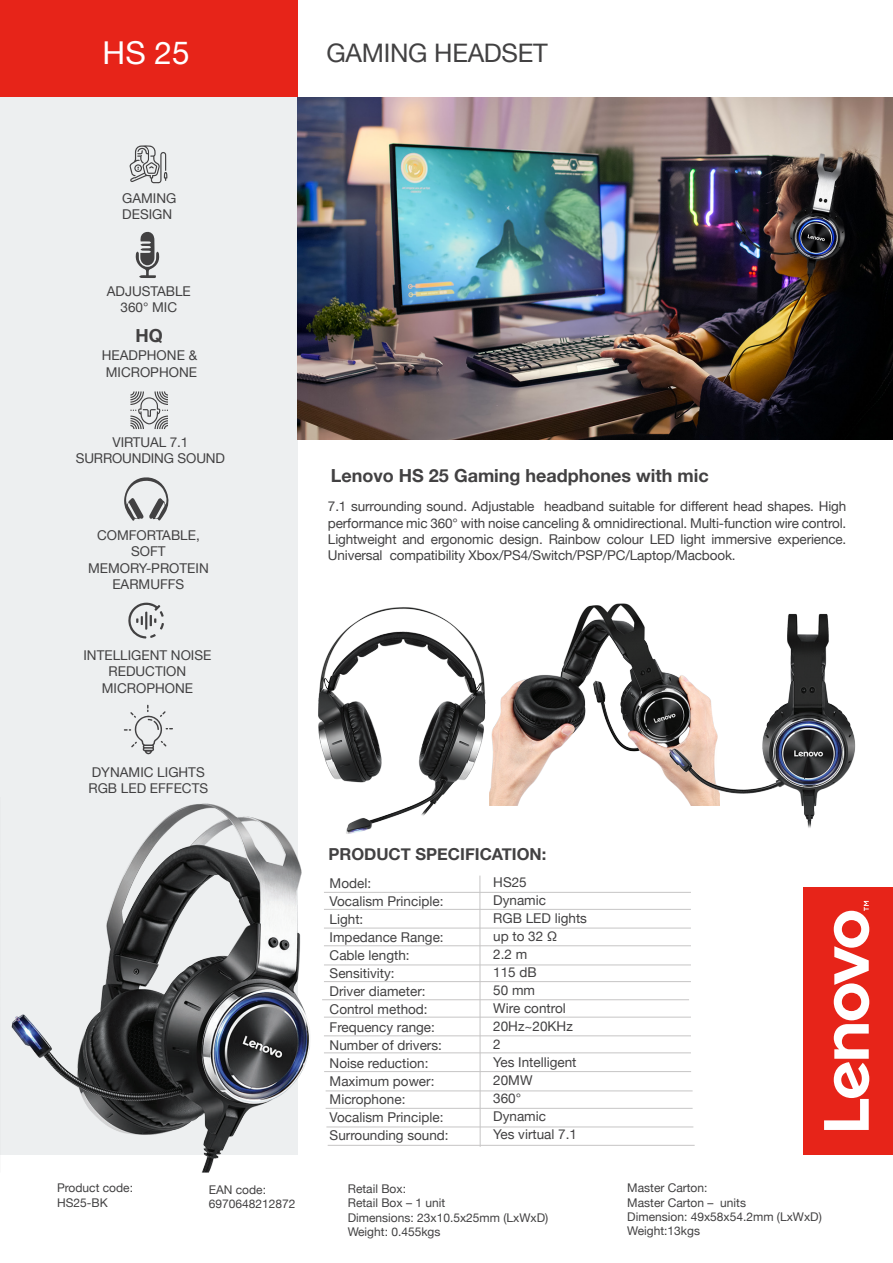
<style>
.page{position:relative;width:893px;height:1263px;background:#fff}
.page>*{position:absolute;margin:0;border:0;box-sizing:border-box;transform-origin:0 0}
.t1{font:31.5px "Helvetica Neue";color:#fff}
.t2{font:25.5px "Helvetica Neue";letter-spacing:-.01em;color:#424142}
.t3{font:700 18px "Helvetica Neue";color:#424142}
.t4{font:700 16.5px "Helvetica Neue";color:#424142}
.t5{font:13.5px/18px "Helvetica Neue";color:#424142}
.t6{font:12px/14.4px "Helvetica Neue";color:#424142}
</style>
<div class="page">
<div style="left:0;top:0;width:298px;height:98px;background:#e72419"></div>
<div style="left:804px;top:887px;width:89px;height:268px;background:#e72419"></div>
<svg style="left:824px;top:901px;width:45px;height:229px"></svg>
<div style="left:0;top:98px;width:298px;height:1057px;background:#edeff0"></div>
<hr style="left:324px;top:892px;width:367px;height:1px;background:#c6c5c5">
<hr style="left:480px;top:875px;width:1px;height:272px;background:#c6c5c5">
<hr style="left:324px;top:909px;width:367px;height:1px;background:#c6c5c5">
<hr style="left:324px;top:928px;width:367px;height:1px;background:#c6c5c5">
<hr style="left:324px;top:945px;width:367px;height:1px;background:#c6c5c5">
<hr style="left:324px;top:964px;width:367px;height:1px;background:#c6c5c5">
<hr style="left:324px;top:981px;width:367px;height:1px;background:#c6c5c5">
<hr style="left:324px;top:1017px;width:367px;height:1px;background:#c6c5c5">
<hr style="left:322px;top:999px;width:367px;height:1px;background:#c6c5c5">
<hr style="left:324px;top:1035px;width:367px;height:1px;background:#c6c5c5">
<hr style="left:324px;top:1052px;width:367px;height:1px;background:#c6c5c5">
<hr style="left:324px;top:1071px;width:367px;height:1px;background:#c6c5c5">
<hr style="left:326px;top:1090px;width:367px;height:1px;background:#c6c5c5">
<hr style="left:326px;top:1108px;width:367px;height:1px;background:#c6c5c5">
<hr style="left:326px;top:1126px;width:367px;height:1px;background:#c6c5c5">
<hr style="left:328px;top:1145px;width:367px;height:1px;background:#c6c5c5">
<svg style="left:135px;top:231px;width:25px;height:47px"></svg>
<svg style="left:124px;top:477px;width:45px;height:44px"></svg>
<svg style="left:124px;top:705px;width:49px;height:50px"></svg>
<svg style="left:129px;top:145px;width:39px;height:38px"></svg>
<img style="left:298px;top:98px;width:595px;height:341px">
<img style="left:11px;top:803px;width:355px;height:370px">
<img style="left:281px;top:607px;width:205px;height:231px">
<img style="left:489px;top:603px;width:172px;height:203px">
<img style="left:661px;top:613px;width:195px;height:215px">
<svg style="left:128px;top:602px;width:36px;height:36px"></svg>
<svg style="left:130px;top:391px;width:38px;height:38px"></svg>
<h1 class="t1" style="left:103px;top:34px;width:88px">HS 25</h1>
<h2 class="t2" style="left:326px;top:37px;width:223px">GAMING HEADSET</h2>
<p class="t5" style="left:122px;top:190px;width:56px;line-height:16.2px">GAMING<br>DESIGN</p>
<p class="t5" style="left:107px;top:283px;width:86px;line-height:16.2px;text-align:center">ADJUSTABLE<br>360° MIC</p>
<h3 class="t3" style="left:135px;top:324px;width:29px">HQ</h3>
<p class="t5" style="left:102px;top:347px;width:97px;line-height:16.2px">HEADPHONE &amp;<br>MICROPHONE</p>
<p class="t5" style="left:76px;top:434px;width:151px;line-height:16.2px;text-align:center">VIRTUAL 7.1<br>SURROUNDING SOUND</p>
<p class="t5" style="left:88px;top:527px;width:122px;line-height:16.2px;text-align:center">COMFORTABLE,<br>SOFT<br>MEMORY-PROTEIN<br>EARMUFFS</p>
<p class="t5" style="left:83px;top:647px;width:129px;line-height:16.2px;text-align:center">INTELLIGENT NOISE<br>REDUCTION<br>MICROPHONE</p>
<p class="t5" style="left:88px;top:764px;width:121px;line-height:16.2px">DYNAMIC LIGHTS<br>RGB LED EFFECTS</p>
<p class="t6" style="left:57px;top:1180px;width:78px">Product code:<br>HS25-BK</p>
<p class="t6" style="left:209px;top:1182px;width:88px">EAN code:<br>6970648212872</p>
<h3 class="t3" style="left:331px;top:465px;width:379px">Lenovo HS 25 Gaming headphones with mic</h3>
<p class="t5" style="left:328px;top:498px;width:520px;line-height:16.2px;text-align:justify">7.1 surrounding sound. Adjustable headband suitable for different head shapes. High performance mic 360° with noise canceling &amp; omnidirectional. Multi-function wire control.<br>Lightweight and ergonomic design. Rainbow colour LED light immersive experience.<br>Universal compatibility Xbox/PS4/Switch/PSP/PC/Laptop/Macbook.</p>
<p class="t4" style="left:328px;top:844px;width:219px">PRODUCT SPECIFICATION:</p>
<p class="t5" style="left:330px;top:873px;width:121px">Model:<br>Vocalism Principle:<br>Light:<br>Impedance Range:<br>Cable length:<br>Sensitivity:<br>Driver diameter:<br>Control method:<br>Frequency range:<br>Number of drivers:<br>Noise reduction:<br>Maximum power:<br>Microphone:<br>Vocalism Principle:<br>Surrounding sound:</p>
<p class="t5" style="left:493px;top:873px;width:95px">HS25<br>Dynamic<br>RGB LED lights up to 32 Ω<br>2.2 m<br>115 dB<br>50 mm<br>Wire control<br>20Hz~20KHz<br>2<br>Yes Intelligent<br>20MW<br>360°<br>Dynamic<br>Yes virtual 7.1</p>
<p class="t6" style="left:348px;top:1181px;width:202px">Retail Box:<br>Retail Box – 1 unit<br>Dimensions: 23x10.5x25mm (LxWxD)<br>Weight: 0.455kgs</p>
<p class="t6" style="left:627px;top:1180px;width:196px">Master Carton:<br>Master Carton – units<br>Dimension: 49x58x54.2mm (LxWxD)<br>Weight:13kgs</p>
</div>
